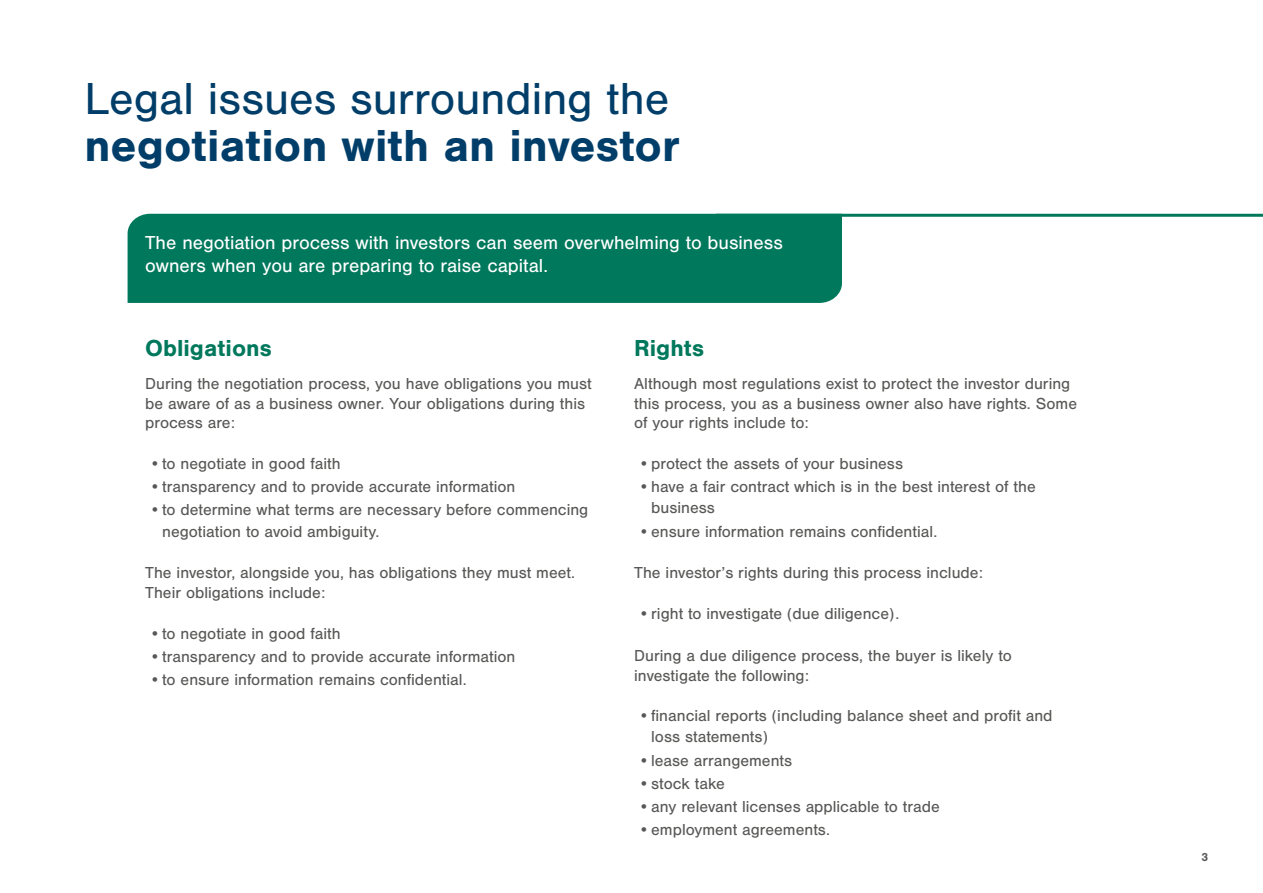
<style>
.page{position:relative;width:1263px;height:893px;background:#fff}
.page>*{position:absolute;margin:0;border:0;box-sizing:border-box;transform-origin:0 0}
.t1{font:46.5px "Nimbus San";color:#003e69}
.t2{font:700 46.5px "Nimbus San";color:#003e69}
.t3{font:700 24px "Nimbus San";color:#00785c}
.t4{font:19.5px/22.5px "Nimbus San";color:#fff}
.t5{font:16.5px/19.8px "Nimbus San";color:#575756}
.t6{font:700 12px "Nimbus San";color:#575756}
</style>
<div class="page">
<div style="left:128px;top:214px;width:714px;height:89px;background:#00785c"></div>
<hr style="left:716px;top:214px;width:547px;height:3px;background:#00785c">
<h1 class="t1" style="left:84px;top:73px;width:586px">Legal issues surrounding the</h1>
<h1 class="t2" style="left:84px;top:119px;width:597px">negotiation with an investor</h1>
<p class="t4" style="left:145px;top:232px;width:639px">The negotiation process with investors can seem overwhelming to business owners when you are preparing to raise capital.</p>
<h2 class="t3" style="left:145px;top:335px;width:128px">Obligations</h2>
<p class="t5" style="left:145px;top:374px;width:448px">During the negotiation process, you have obligations you must be aware of as a business owner. Your obligations during this process are:</p>
<p class="t5" style="left:149px;top:454px;width:193px">•to negotiate in good faith</p>
<p class="t5" style="left:149px;top:477px;width:368px">•transparency and to provide accurate information</p>
<p class="t5" style="left:162px;top:500px;width:428px;line-height:21px;text-indent:-13px">•to determine what terms are necessary before commencing negotiation to avoid ambiguity.</p>
<p class="t5" style="left:145px;top:563px;width:431px">The investor, alongside you, has obligations they must meet.<br>Their obligations include:</p>
<p class="t5" style="left:149px;top:624px;width:193px">•to negotiate in good faith</p>
<p class="t5" style="left:149px;top:647px;width:368px">•transparency and to provide accurate information</p>
<p class="t5" style="left:149px;top:670px;width:319px">•to ensure information remains confidential.</p>
<h2 class="t3" style="left:634px;top:335px;width:71px">Rights</h2>
<p class="t5" style="left:634px;top:374px;width:444px">Although most regulations exist to protect the investor during this process, you as a business owner also have rights. Some of your rights include to:</p>
<p class="t5" style="left:638px;top:454px;width:266px">•protect the assets of your business</p>
<p class="t5" style="left:651px;top:477px;width:386px;line-height:21px;text-indent:-13px">•have a fair contract which is in the best interest of the business</p>
<p class="t5" style="left:638px;top:521px;width:300px">•ensure information remains confidential.</p>
<p class="t5" style="left:634px;top:563px;width:350px">The investor’s rights during this process include:</p>
<p class="t5" style="left:638px;top:604px;width:262px">•right to investigate (due diligence).</p>
<p class="t5" style="left:634px;top:646px;width:379px">During a due diligence process, the buyer is likely to investigate the following:</p>
<p class="t5" style="left:651px;top:706px;width:403px;line-height:21px;text-indent:-13px">•financial reports (including balance sheet and profit and loss statements)</p>
<p class="t5" style="left:638px;top:750px;width:155px">•lease arrangements</p>
<p class="t5" style="left:638px;top:773px;width:88px">•stock take</p>
<p class="t5" style="left:638px;top:797px;width:303px">•any relevant licenses applicable to trade</p>
<p class="t5" style="left:638px;top:820px;width:193px">•employment agreements.</p>
<p class="t6" style="left:1201px;top:850px;width:8px">3</p>
</div>
